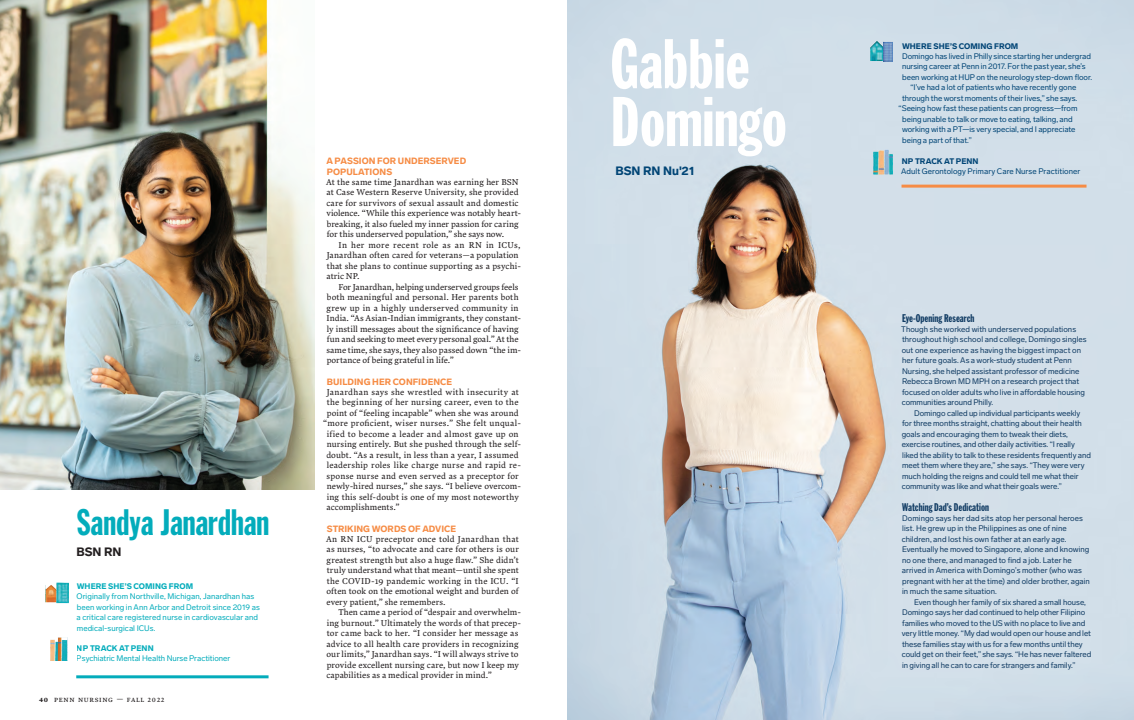
<style>
.page{position:relative;width:1134px;height:720px;background:#fff}
.page>*{position:absolute;margin:0;border:0;box-sizing:border-box;transform-origin:0 0}
.Lab_Subhed{font:69px "Franklin Gothic Std Extra Cond";color:#fff}
.Lab_Subhed-2{font:36.2px "Franklin Gothic Std Extra Cond";color:#03acbb}
.Lab_Subhed-3{font:900 12px "Lab Grotesque";color:#014576}
.Lab_Subhed-4{font:900 12px "Lab Grotesque";color:#231f20}
.LabSidebar_No-Indent{font:11px "Franklin Gothic Std Extra Cond";letter-spacing:.005em;color:#103b63}
.LabSidebar_No-Indent-2{font:900 9px/10.5px "Lab Grotesque";letter-spacing:.005em;color:#f68c45}
.LavaBody_Indent{font:8.5px/10.5px "Lava Std";letter-spacing:.01em;color:#231f20}
.LabSidebar_Indent{font:8px/10.5px "Lab Grotesque";letter-spacing:-.005em;color:#103b63}
.LabSidebar_No-Indent-3{font:8px/10.5px "Lab Grotesque";letter-spacing:.005em;color:#103b63}
.LabSidebar_Indent-2{font:8px "Lab Grotesque";letter-spacing:-.005em;color:#014576}
.t1{font:8px/10.5px "Lab Grotesque";letter-spacing:.005em;color:#03acbb}
.LabSidebar_No-Indent-4{font:8px/10.5px "Lab Grotesque";letter-spacing:-.005em;color:#014576}
.t2{font:900 8px "Lab Grotesque";letter-spacing:.01em;color:#03acbb}
.t3{font:8px "Lava Std";letter-spacing:.08em;color:#231f20}
.LabSidebar_No-Indent-5{font:900 8px "Lab Grotesque";letter-spacing:.01em;color:#014576}
.s1{font-family:"Lava Std Bld"}
.s2{font-weight:900}
</style>
<div class="page">
<img style="left:0;top:0;width:314px;height:490px">
<hr style="left:76px;top:675px;width:193px;height:3px;background:#03acbb">
<img style="left:50px;top:639px;width:3px;height:22px">
<img style="left:53px;top:637px;width:15px;height:24px">
<img style="left:45px;top:584px;width:12px;height:19px">
<img style="left:57px;top:582px;width:12px;height:21px">
<img style="left:567px;top:0;width:567px;height:720px">
<hr style="left:902px;top:185px;width:185px;height:3px;background:#f68c45">
<img style="left:870px;top:41px;width:13px;height:20px">
<img style="left:883px;top:37px;width:10px;height:24px">
<img style="left:873px;top:145px;width:19px;height:31px">
<p class="Lab_Subhed-2" style="left:77px;top:502px;width:194px">Sandya Janardhan</p>
<p class="Lab_Subhed-4" style="left:76px;top:544px;width:47px">BSN RN</p>
<p class="t2" style="left:77px;top:581px;width:118px">WHERE SHE’S COMING FROM</p>
<p class="t1" style="left:77px;top:591px;width:185px">Originally from Northville, Michigan, Janardhan has been working in Ann Arbor and Detroit since 2019 as a critical care registered nurse in cardiovascular and medical-surgical ICUs.</p>
<p class="t2" style="left:77px;top:643px;width:78px">NP TRACK AT PENN</p>
<p class="t1" style="left:77px;top:653px;width:155px">Psychiatric Mental Health Nurse Practitioner</p>
<p class="t3" style="left:39px;top:694px;width:127px"><span class="s1">40</span> penn nursing — fall 2022</p>
<p class="LabSidebar_No-Indent-2" style="left:326px;top:156px;width:141px">A PASSION FOR UNDERSERVED<br>POPULATIONS</p>
<p class="LavaBody_Indent" style="left:326px;top:176px;width:197px">At the same time Janardhan was earning her BSN at Case Western Reserve University, she provided care for survivors of sexual assault and domestic violence. “While this experience was notably heart&shy;breaking, it also fueled my inner passion for caring for this underserved population,” she says now.</p>
<p class="LavaBody_Indent" style="left:327px;top:239px;width:196px;text-indent:12px">In her more recent role as an RN in ICUs, Janardhan often cared for veterans—a population that she plans to continue supporting as a psychi&shy;atric NP.</p>
<p class="LavaBody_Indent" style="left:327px;top:281px;width:196px;text-indent:12px">For Janardhan, helping underserved groups feels both meaningful and personal. Her parents both grew up in a highly underserved community in India. “As Asian-Indian immigrants, they constant&shy;ly instill messages about the significance of having fun and seeking to meet every personal goal.” At the same time, she says, they also passed down “the im&shy;portance of being grateful in life.”</p>
<p class="LabSidebar_No-Indent-2" style="left:327px;top:376px;width:127px">BUILDING HER CONFIDENCE</p>
<p class="LavaBody_Indent" style="left:327px;top:386px;width:194px">Janardhan says she wrestled with insecurity at</p>
<p class="LavaBody_Indent" style="left:327px;top:397px;width:193px">the beginning of her nursing career, even to the</p>
<p class="LavaBody_Indent" style="left:327px;top:407px;width:193px">point of “feeling incapable” when she was around</p>
<p class="LavaBody_Indent" style="left:323px;top:418px;width:199px">“more proficient, wiser nurses.” She felt unqual-</p>
<p class="LavaBody_Indent" style="left:327px;top:428px;width:193px">ified to become a leader and almost gave up on</p>
<p class="LavaBody_Indent" style="left:327px;top:439px;width:196px">nursing entirely. But she pushed through the self-</p>
<p class="LavaBody_Indent" style="left:326px;top:449px;width:194px">doubt. “As a result, in less than a year, I assumed</p>
<p class="LavaBody_Indent" style="left:327px;top:460px;width:196px">leadership roles like charge nurse and rapid re-</p>
<p class="LavaBody_Indent" style="left:327px;top:470px;width:194px">sponse nurse and even served as a preceptor for</p>
<p class="LavaBody_Indent" style="left:327px;top:481px;width:196px">newly-hired nurses,” she says. “I believe overcom-</p>
<p class="LavaBody_Indent" style="left:327px;top:491px;width:194px">ing this self-doubt is one of my most noteworthy</p>
<p class="LavaBody_Indent" style="left:327px;top:502px;width:75px">accomplishments.”</p>
<p class="LabSidebar_No-Indent-2" style="left:327px;top:523px;width:131px">STRIKING WORDS OF ADVICE</p>
<p class="LavaBody_Indent" style="left:326px;top:533px;width:195px;text-align:justify">An RN ICU preceptor once told Janardhan that as nurses, “to advocate and care for others is our greatest strength but also a huge flaw.” She didn’t truly understand what that meant—until she spent the COVID-19 pandemic working in the ICU. “I often took on the emotional weight and burden of every patient,” she remembers.</p>
<p class="LavaBody_Indent" style="left:326px;top:607px;width:196px;text-indent:12px">Then came a period of “despair and overwhelm&shy;ing burnout.” Ultimately the words of that precep&shy;tor came back to her. “I consider her message as advice to all health care providers in recognizing our limits,” Janardhan says. “I will always strive to provide excellent nursing care, but now I keep my capabilities as a medical provider in mind.”</p>
<p class="Lab_Subhed" style="left:610px;top:27px;width:141px">Gabbie</p>
<p class="Lab_Subhed" style="left:610px;top:85px;width:178px">Domingo</p>
<p class="Lab_Subhed-3" style="left:615px;top:163px;width:81px">BSN RN Nu'21</p>
<p class="LabSidebar_No-Indent-5" style="left:902px;top:41px;width:118px">WHERE SHE’S COMING FROM</p>
<p class="LabSidebar_No-Indent-4" style="left:902px;top:51px;width:192px">Domingo has lived in Philly since starting her undergrad nursing career at Penn in 2017. For the past year, she’s been working at HUP on the neurology step-down floor.</p>
<p class="LabSidebar_Indent-2" style="left:911px;top:83px;width:167px">“I’ve had a lot of patients who have recently gone</p>
<p class="LabSidebar_Indent-2" style="left:902px;top:93px;width:177px">through the worst moments of their lives,” she says.</p>
<p class="LabSidebar_Indent-2" style="left:899px;top:104px;width:181px">“Seeing how fast these patients can progress—from</p>
<p class="LabSidebar_Indent-2" style="left:902px;top:114px;width:172px">being unable to talk or move to eating, talking, and</p>
<p class="LabSidebar_Indent-2" style="left:902px;top:125px;width:175px">working with a PT—is very special, and I appreciate</p>
<p class="LabSidebar_Indent-2" style="left:902px;top:135px;width:71px">being a part of that.”</p>
<p class="LabSidebar_No-Indent-4" style="left:901px;top:156px;width:181px"><span class="s2">NP TRACK AT PENN<br></span>Adult Gerontology Primary Care Nurse Practitioner</p>
<p class="LabSidebar_No-Indent" style="left:902px;top:312px;width:74px">Eye-Opening Research</p>
<p class="LabSidebar_No-Indent-3" style="left:901px;top:324px;width:187px">Though she worked with underserved populations throughout high school and college, Domingo singles out one experience as having the biggest impact on her future goals. As a work-study student at Penn Nursing, she helped assistant professor of medicine Rebecca Brown MD MPH on a research project that focused on older adults who live in affordable housing communities around Philly.</p>
<p class="LabSidebar_Indent" style="left:902px;top:408px;width:191px;text-indent:12px">Domingo called up individual participants weekly for three months straight, chatting about their health goals and encouraging them to tweak their diets, exercise routines, and other daily activities. “I really liked the ability to talk to these residents frequently and meet them where they are,” she says. “They were very much holding the reigns and could tell me what their community was like and what their goals were.”</p>
<p class="LabSidebar_No-Indent" style="left:902px;top:501px;width:88px">Watching Dad’s Dedication</p>
<p class="LabSidebar_No-Indent-3" style="left:902px;top:513px;width:190px">Domingo says her dad sits atop her personal heroes list. He grew up in the Philippines as one of nine children, and lost his own father at an early age.<br>Eventually he moved to Singapore, alone and knowing no one there, and managed to find a job. Later he arrived in America with Domingo’s mother (who was pregnant with her at the time) and older brother, again in much the same situation.</p>
<p class="LabSidebar_Indent" style="left:902px;top:597px;width:191px;text-indent:12px">Even though her family of six shared a small house, Domingo says her dad continued to help other Filipino families who moved to the US with no place to live and very little money. “My dad would open our house and let these families stay with us for a few months until they could get on their feet,” she says. “He has never faltered in giving all he can to care for strangers and family.”</p>
</div>
